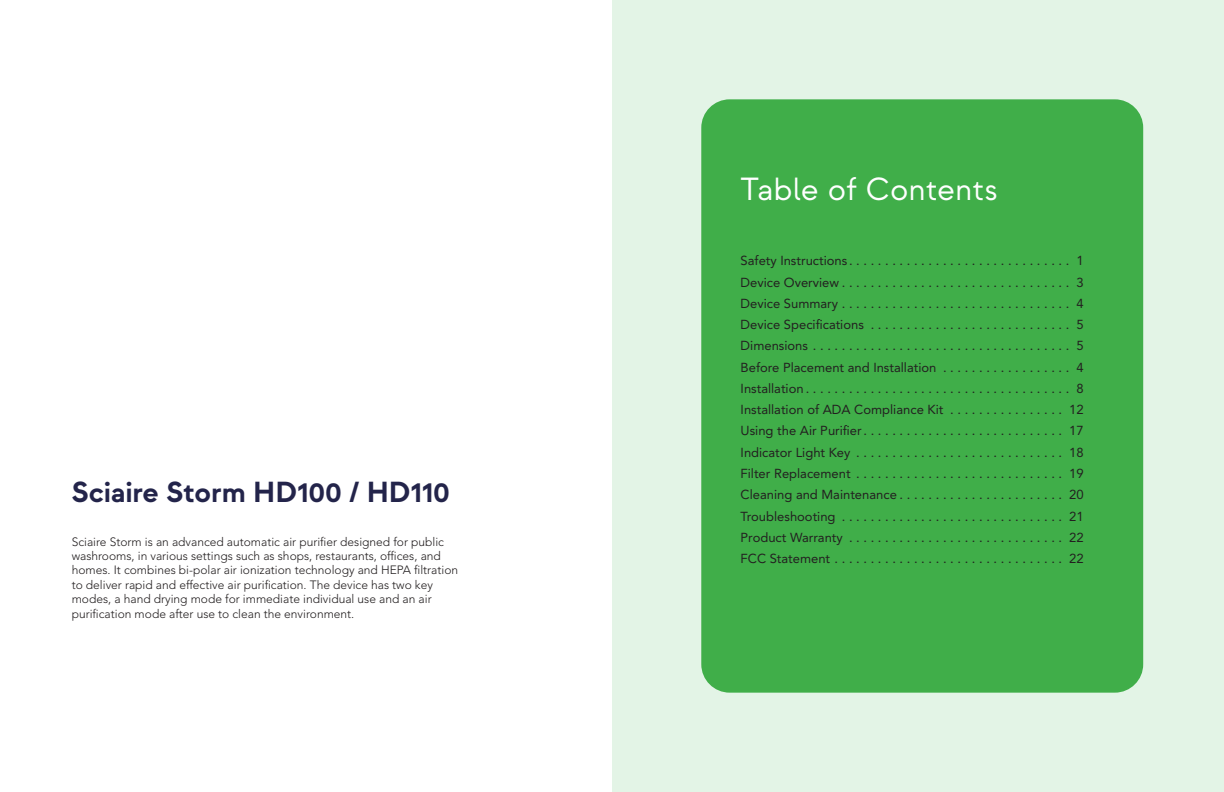
<style>
.page{position:relative;width:1224px;height:792px;background:#fff}
.page>*{position:absolute;margin:0;border:0;box-sizing:border-box;transform-origin:0 0}
.SECTION{font:32px "Strawford";color:#fff}
.SECTION-2{font:700 29px "Strawford";color:#23244a}
.TOC_Entry{font:13px "Avenir LT Std";color:#231f20}
.Body-1col{font:300 12px/14.4px "Avenir LT Std";color:#231f20}
</style>
<div class="page">
<div style="left:612px;top:0;width:612px;height:792px;background:#e3f4e6"></div>
<div style="left:701px;top:99px;width:442px;height:594px;background:#40ae49;border-radius:28px"></div>
<p class="SECTION-2" style="left:72px;top:475px;width:380px">Sciaire Storm HD100 / HD110</p>
<p class="Body-1col" style="left:72px;top:534px;width:388px">Sciaire Storm is an advanced automatic air purifier designed for public washrooms, in various settings such as shops, restaurants, offices, and homes. It combines bi-polar air ionization technology and HEPA filtration to deliver rapid and effective air purification. The device has two key modes, a hand drying mode for immediate individual use and an air purification mode after use to clean the environment.</p>
<p class="SECTION" style="left:741px;top:169px;width:259px">Table of Contents</p>
<p class="TOC_Entry" style="left:741px;top:253px;width:344px">Safety Instructions . . . . . . . . . . . . . . . . . . . . . . . . . . . . . . . 1</p>
<p class="TOC_Entry" style="left:741px;top:275px;width:344px">Device Overview . . . . . . . . . . . . . . . . . . . . . . . . . . . . . . . . 3</p>
<p class="TOC_Entry" style="left:741px;top:296px;width:344px">Device Summary . . . . . . . . . . . . . . . . . . . . . . . . . . . . . . . . 4</p>
<p class="TOC_Entry" style="left:741px;top:317px;width:344px">Device Specifications . . . . . . . . . . . . . . . . . . . . . . . . . . . . 5</p>
<p class="TOC_Entry" style="left:741px;top:338px;width:344px">Dimensions . . . . . . . . . . . . . . . . . . . . . . . . . . . . . . . . . . . . 5</p>
<p class="TOC_Entry" style="left:741px;top:360px;width:344px">Before Placement and Installation . . . . . . . . . . . . . . . . . . 4</p>
<p class="TOC_Entry" style="left:741px;top:381px;width:344px">Installation . . . . . . . . . . . . . . . . . . . . . . . . . . . . . . . . . . . . . 8</p>
<p class="TOC_Entry" style="left:741px;top:402px;width:344px">Installation of ADA Compliance Kit . . . . . . . . . . . . . . . . 12</p>
<p class="TOC_Entry" style="left:741px;top:423px;width:344px">Using the Air Purifier . . . . . . . . . . . . . . . . . . . . . . . . . . . . 17</p>
<p class="TOC_Entry" style="left:741px;top:445px;width:344px">Indicator Light Key . . . . . . . . . . . . . . . . . . . . . . . . . . . . . 18</p>
<p class="TOC_Entry" style="left:741px;top:466px;width:344px">Filter Replacement . . . . . . . . . . . . . . . . . . . . . . . . . . . . . 19</p>
<p class="TOC_Entry" style="left:741px;top:487px;width:344px">Cleaning and Maintenance . . . . . . . . . . . . . . . . . . . . . . . 20</p>
<p class="TOC_Entry" style="left:741px;top:509px;width:344px">Troubleshooting . . . . . . . . . . . . . . . . . . . . . . . . . . . . . . . 21</p>
<p class="TOC_Entry" style="left:741px;top:530px;width:344px">Product Warranty . . . . . . . . . . . . . . . . . . . . . . . . . . . . . . 22</p>
<p class="TOC_Entry" style="left:741px;top:551px;width:344px">FCC Statement . . . . . . . . . . . . . . . . . . . . . . . . . . . . . . . . 22</p>
</div>
